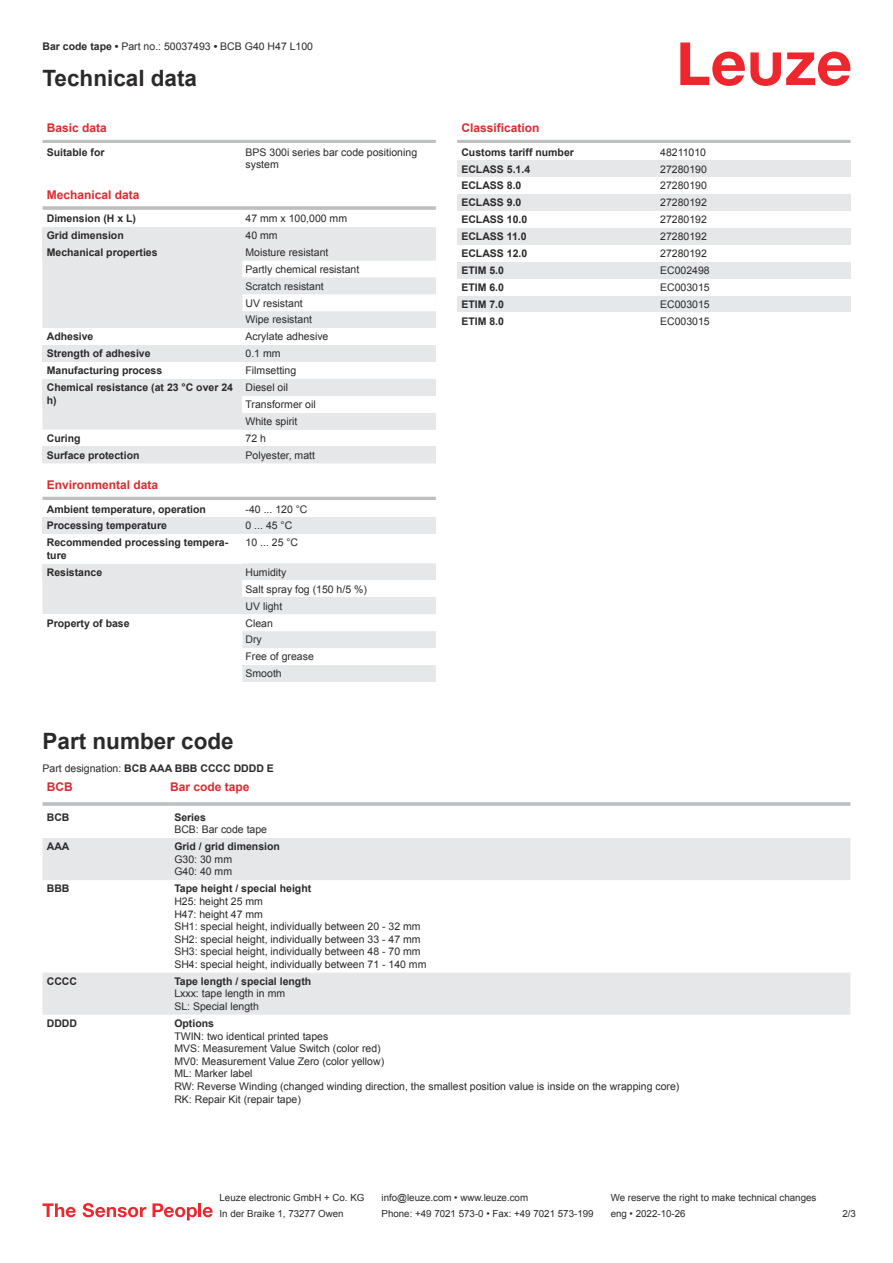
<style>
.page{position:relative;width:893px;height:1263px;background:#fff}
.page>*{position:absolute;margin:0;border:0;box-sizing:border-box;transform-origin:0 0}
.t1{font:700 22.5px "Arial";color:#2b292a}
.t2{font:700 12px "Arial";color:#db2a30}
.t3{font:10.5px/12.6px "Arial";color:#2b292a}
.t4{font:700 10.5px/12.6px "Arial";color:#2b292a}
.t5{font:9.75px "Arial";color:#2b292a}
.s1{font-weight:700}
.s2{font-weight:400}
</style>
<div class="page">
<svg style="left:680px;top:43px;width:170px;height:43px"></svg>
<svg style="left:43px;top:261px;width:393px;height:353px;fill:#e6e7e9"></svg>
<hr style="left:43px;top:140px;width:393px;height:3px;background:#bdbfc1">
<hr style="left:43px;top:206px;width:393px;height:4px;background:#c6c8ca">
<div style="left:43px;top:227px;width:199px;height:17px;background:#e6e7e9"></div>
<div style="left:242px;top:227px;width:194px;height:17px;background:#e6e7e9"></div>
<div style="left:43px;top:244px;width:199px;height:17px;background:#e6e7e9"></div>
<svg style="left:242px;top:244px;width:194px;height:84px"></svg>
<div style="left:43px;top:328px;width:199px;height:17px;background:#fff"></div>
<div style="left:242px;top:328px;width:194px;height:17px;background:#fff"></div>
<div style="left:43px;top:345px;width:199px;height:17px;background:#e6e7e9"></div>
<div style="left:242px;top:345px;width:194px;height:17px;background:#e6e7e9"></div>
<div style="left:43px;top:362px;width:199px;height:17px;background:#fff"></div>
<div style="left:242px;top:362px;width:194px;height:17px;background:#fff"></div>
<div style="left:43px;top:379px;width:199px;height:29px;background:#e6e7e9"></div>
<div style="left:242px;top:379px;width:194px;height:51px;background:#e6e7e9"></div>
<div style="left:242px;top:396px;width:194px;height:17px;background:#fff"></div>
<div style="left:43px;top:430px;width:199px;height:16px;background:#fff"></div>
<div style="left:242px;top:430px;width:194px;height:16px;background:#fff"></div>
<div style="left:43px;top:446px;width:199px;height:17px;background:#e6e7e9"></div>
<div style="left:242px;top:446px;width:194px;height:17px;background:#e6e7e9"></div>
<div style="left:43px;top:480px;width:393px;height:18px;background:#fff"></div>
<hr style="left:43px;top:497px;width:393px;height:3px;background:#bdbfc1">
<div style="left:43px;top:500px;width:199px;height:17px;background:#fff"></div>
<div style="left:242px;top:500px;width:194px;height:17px;background:#fff"></div>
<div style="left:43px;top:517px;width:199px;height:17px;background:#e6e7e9"></div>
<div style="left:242px;top:517px;width:194px;height:17px;background:#e6e7e9"></div>
<div style="left:43px;top:534px;width:199px;height:30px;background:#fff"></div>
<div style="left:242px;top:534px;width:194px;height:17px;background:#fff"></div>
<div style="left:43px;top:564px;width:199px;height:16px;background:#e6e7e9"></div>
<svg style="left:242px;top:564px;width:194px;height:118px"></svg>
<svg style="left:43px;top:838px;width:807px;height:177px"></svg>
<hr style="left:43px;top:802px;width:127px;height:4px;background:#c3c5c7">
<hr style="left:170px;top:802px;width:680px;height:4px;background:#c6c7c9">
<hr style="left:457px;top:140px;width:393px;height:3px;background:#bdbfc1">
<div style="left:457px;top:160px;width:200px;height:17px;background:#e6e7e9"></div>
<div style="left:657px;top:160px;width:193px;height:17px;background:#e6e7e9"></div>
<div style="left:457px;top:194px;width:200px;height:17px;background:#e6e7e9"></div>
<div style="left:657px;top:194px;width:193px;height:17px;background:#e6e7e9"></div>
<div style="left:457px;top:228px;width:200px;height:17px;background:#e6e7e9"></div>
<div style="left:657px;top:228px;width:193px;height:17px;background:#e6e7e9"></div>
<div style="left:457px;top:262px;width:200px;height:17px;background:#e6e7e9"></div>
<div style="left:657px;top:262px;width:193px;height:17px;background:#e6e7e9"></div>
<div style="left:457px;top:296px;width:200px;height:16px;background:#e6e7e9"></div>
<div style="left:657px;top:296px;width:193px;height:16px;background:#e6e7e9"></div>
<svg style="left:43px;top:1203px;width:33px;height:14px"></svg>
<svg style="left:83px;top:1203px;width:63px;height:14px"></svg>
<svg style="left:153px;top:1203px;width:44px;height:17px"></svg>
<hr style="left:198px;top:1203px;width:3px;height:14px;background:#ed272d">
<svg style="left:203px;top:1207px;width:10px;height:10px"></svg>
<p class="t3" style="left:43px;top:41px;width:272px"><span class="s1">Bar code tape •</span> Part no.: 50037493 <span class="s1">•</span> BCB G40 H47 L100</p>
<h1 class="t1" style="left:43px;top:70px;width:156px">Technical data</h1>
<p class="t2" style="left:47px;top:123px;width:62px">Basic data</p>
<p class="t4" style="left:47px;top:147px;width:59px">Suitable for</p>
<p class="t3" style="left:246px;top:147px;width:173px">BPS 300i series bar code positioning system</p>
<p class="t2" style="left:47px;top:190px;width:94px">Mechanical data</p>
<p class="t4" style="left:47px;top:213px;width:91px">Dimension (H x L)</p>
<p class="t3" style="left:246px;top:213px;width:103px">47 mm x 100,000 mm</p>
<p class="t4" style="left:47px;top:230px;width:79px">Grid dimension</p>
<p class="t3" style="left:246px;top:230px;width:34px">40 mm</p>
<p class="t4" style="left:47px;top:247px;width:112px">Mechanical properties</p>
<p class="t3" style="left:246px;top:245px;width:115px;line-height:17px">Moisture resistant<br>Partly chemical resistant<br>Scratch resistant<br>UV resistant<br>Wipe resistant</p>
<p class="t4" style="left:47px;top:331px;width:48px">Adhesive</p>
<p class="t3" style="left:246px;top:331px;width:84px">Acrylate adhesive</p>
<p class="t4" style="left:47px;top:348px;width:105px">Strength of adhesive</p>
<p class="t3" style="left:246px;top:348px;width:37px">0.1 mm</p>
<p class="t4" style="left:47px;top:365px;width:117px">Manufacturing process</p>
<p class="t3" style="left:246px;top:365px;width:52px">Filmsetting</p>
<p class="t4" style="left:47px;top:382px;width:188px">Chemical resistance (at 23 °C over 24 h)</p>
<p class="t3" style="left:246px;top:380px;width:72px;line-height:17px">Diesel oil<br>Transformer oil<br>White spirit</p>
<p class="t4" style="left:47px;top:433px;width:35px">Curing</p>
<p class="t3" style="left:246px;top:433px;width:22px">72 h</p>
<p class="t4" style="left:47px;top:450px;width:94px">Surface protection</p>
<p class="t3" style="left:246px;top:450px;width:71px">Polyester, matt</p>
<p class="t2" style="left:47px;top:480px;width:113px">Environmental data</p>
<p class="t4" style="left:47px;top:503px;width:161px">Ambient temperature, operation</p>
<p class="t3" style="left:246px;top:503px;width:63px">-40 ... 120 °C</p>
<p class="t4" style="left:47px;top:520px;width:122px">Processing temperature</p>
<p class="t3" style="left:246px;top:520px;width:48px">0 ... 45 °C</p>
<p class="t4" style="left:47px;top:537px;width:183px">Recommended processing tempera&shy;ture</p>
<p class="t3" style="left:246px;top:537px;width:54px">10 ... 25 °C</p>
<p class="t4" style="left:47px;top:567px;width:57px">Resistance</p>
<p class="t3" style="left:246px;top:565px;width:123px;line-height:17px">Humidity<br>Salt spray fog (150 h/5 %)<br>UV light</p>
<p class="t4" style="left:47px;top:617px;width:84px">Property of base</p>
<p class="t3" style="left:246px;top:615px;width:70px;line-height:17px">Clean<br>Dry<br>Free of grease<br>Smooth</p>
<p class="t2" style="left:461px;top:123px;width:80px">Classification</p>
<p class="t4" style="left:461px;top:147px;width:114px">Customs tariff number</p>
<p class="t3" style="left:660px;top:147px;width:47px">48211010</p>
<p class="t4" style="left:461px;top:164px;width:70px">ECLASS 5.1.4</p>
<p class="t3" style="left:660px;top:164px;width:48px">27280190</p>
<p class="t4" style="left:461px;top:180px;width:62px">ECLASS 8.0</p>
<p class="t3" style="left:660px;top:180px;width:48px">27280190</p>
<p class="t4" style="left:461px;top:197px;width:62px">ECLASS 9.0</p>
<p class="t3" style="left:660px;top:197px;width:48px">27280192</p>
<p class="t4" style="left:461px;top:214px;width:67px">ECLASS 10.0</p>
<p class="t3" style="left:660px;top:214px;width:48px">27280192</p>
<p class="t4" style="left:461px;top:231px;width:67px">ECLASS 11.0</p>
<p class="t3" style="left:660px;top:231px;width:48px">27280192</p>
<p class="t4" style="left:461px;top:248px;width:67px">ECLASS 12.0</p>
<p class="t3" style="left:660px;top:248px;width:48px">27280192</p>
<p class="t4" style="left:461px;top:265px;width:44px">ETIM 5.0</p>
<p class="t3" style="left:660px;top:265px;width:51px">EC002498</p>
<p class="t4" style="left:461px;top:282px;width:44px">ETIM 6.0</p>
<p class="t3" style="left:660px;top:282px;width:51px">EC003015</p>
<p class="t4" style="left:461px;top:299px;width:44px">ETIM 7.0</p>
<p class="t3" style="left:660px;top:299px;width:51px">EC003015</p>
<p class="t4" style="left:461px;top:316px;width:44px">ETIM 8.0</p>
<p class="t3" style="left:660px;top:316px;width:51px">EC003015</p>
<h1 class="t1" style="left:43px;top:733px;width:193px">Part number code</h1>
<p class="t2" style="left:47px;top:783px;width:27px">BCB</p>
<p class="t2" style="left:170px;top:783px;width:81px">Bar code tape</p>
<p class="t4" style="left:47px;top:812px;width:24px">BCB</p>
<p class="t4" style="left:174px;top:812px;width:33px">Series</p>
<p class="t3" style="left:174px;top:824px;width:94px">BCB: Bar code tape</p>
<p class="t4" style="left:47px;top:841px;width:24px">AAA</p>
<p class="t4" style="left:174px;top:841px;width:107px">Grid / grid dimension</p>
<p class="t3" style="left:174px;top:854px;width:59px">G30: 30 mm<br>G40: 40 mm</p>
<p class="t4" style="left:47px;top:883px;width:24px">BBB</p>
<p class="t4" style="left:174px;top:883px;width:138px">Tape height / special height</p>
<p class="t3" style="left:174px;top:896px;width:254px">H25: height 25 mm<br>H47: height 47 mm<br>SH1: special height, individually between 20 - 32 mm SH2: special height, individually between 33 - 47 mm SH3: special height, individually between 48 - 70 mm SH4: special height, individually between 71 - 140 mm</p>
<p class="t4" style="left:47px;top:976px;width:32px">CCCC</p>
<p class="t4" style="left:174px;top:976px;width:138px">Tape length / special length</p>
<p class="t3" style="left:174px;top:988px;width:112px">Lxxx: tape length in mm<br>SL: Special length</p>
<p class="t4" style="left:47px;top:1018px;width:32px">DDDD</p>
<p class="t4" style="left:174px;top:1018px;width:41px">Options</p>
<p class="t3" style="left:174px;top:1030px;width:506px">TWIN: two identical printed tapes<br>MVS: Measurement Value Switch (color red)<br>MV0: Measurement Value Zero (color yellow)<br>ML: Marker label<br>RW: Reverse Winding (changed winding direction, the smallest position value is inside on the wrapping core)<br>RK: Repair Kit (repair tape)</p>
<p class="t4" style="left:43px;top:763px;width:233px"><span class="s2">Part designation:</span> BCB AAA BBB CCCC DDDD E</p>
<p class="t5" style="left:220px;top:1194px;width:146px">Leuze electronic GmbH + Co. KG</p>
<p class="t5" style="left:381px;top:1194px;width:148px">info@leuze.com • www.leuze.com</p>
<p class="t5" style="left:611px;top:1194px;width:207px">We reserve the right to make technical changes</p>
<p class="t5" style="left:220px;top:1210px;width:126px">In der Braike 1, 73277 Owen</p>
<p class="t5" style="left:381px;top:1210px;width:214px">Phone: +49 7021 573-0 • Fax: +49 7021 573-199</p>
<p class="t5" style="left:611px;top:1210px;width:76px">eng • 2022-10-26</p>
<p class="t5" style="left:842px;top:1210px;width:15px">2 /3</p>
</div>
